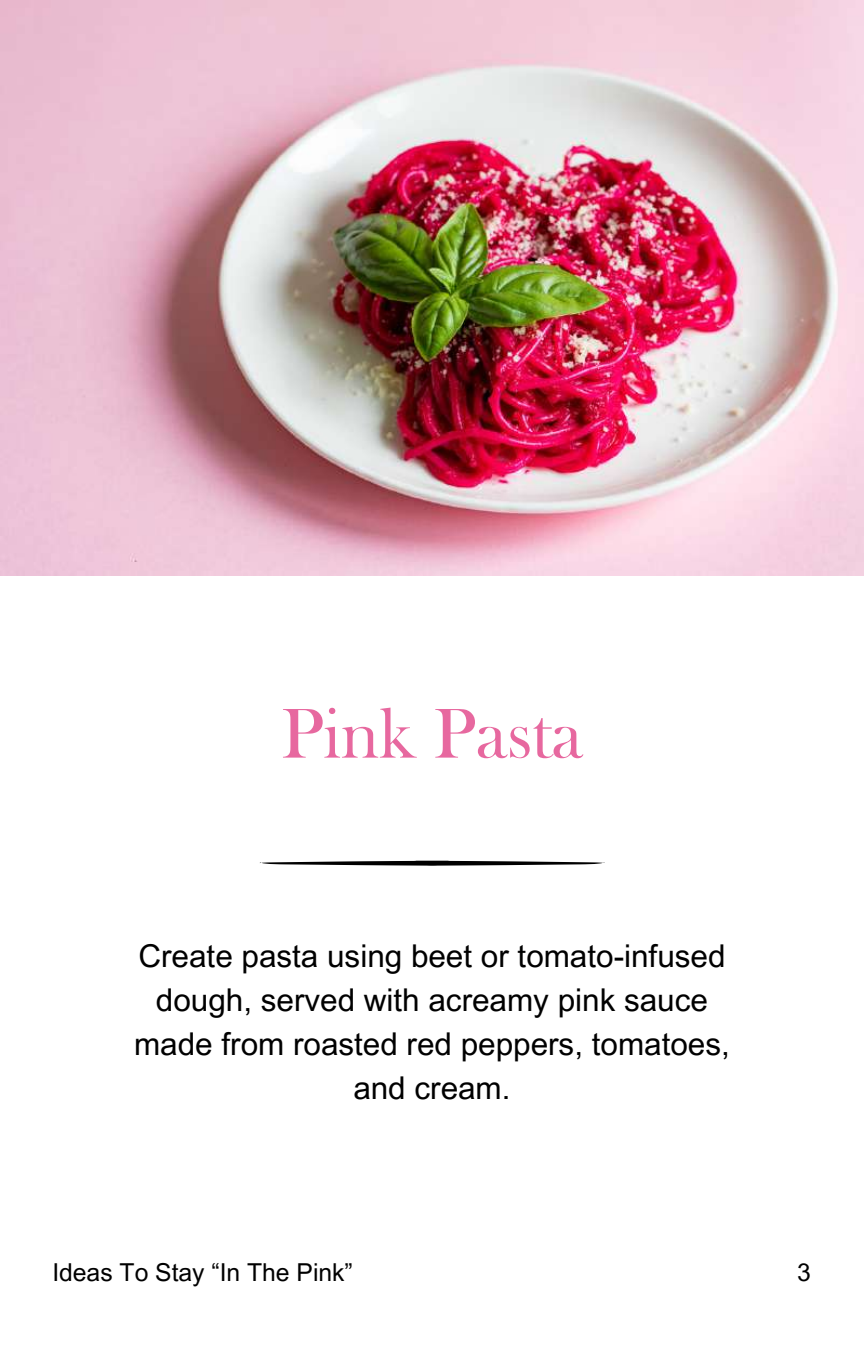
<style>
.page{position:relative;width:864px;height:1350px;background:#fff}
.page>*{position:absolute;margin:0;border:0;box-sizing:border-box;transform-origin:0 0}
.t1{font:72.9px "Bask Old Face";color:#e7689f}
.t2{font:31.5px/43.9px "Arial MT Pro";color:#000;text-align:center}
.t3{font:24.75px "Arial MT Pro";color:#000}
</style>
<div class="page">
<img style="left:0;top:0;width:863px;height:575px">
<svg style="left:259px;top:861px;width:346px;height:5px"></svg>
<h1 class="t1" style="left:281px;top:703px;width:303px">Pink Pasta</h1>
<p class="t2" style="left:134px;top:938px;width:597px">Create pasta using beet or tomato-infused dough, served with acreamy pink sauce made from roasted red peppers, tomatoes, and cream.</p>
<p class="t3" style="left:52px;top:1263px;width:302px">Ideas To Stay “In The Pink”</p>
<p class="t3" style="left:797px;top:1263px;width:15px">3</p>
</div>
